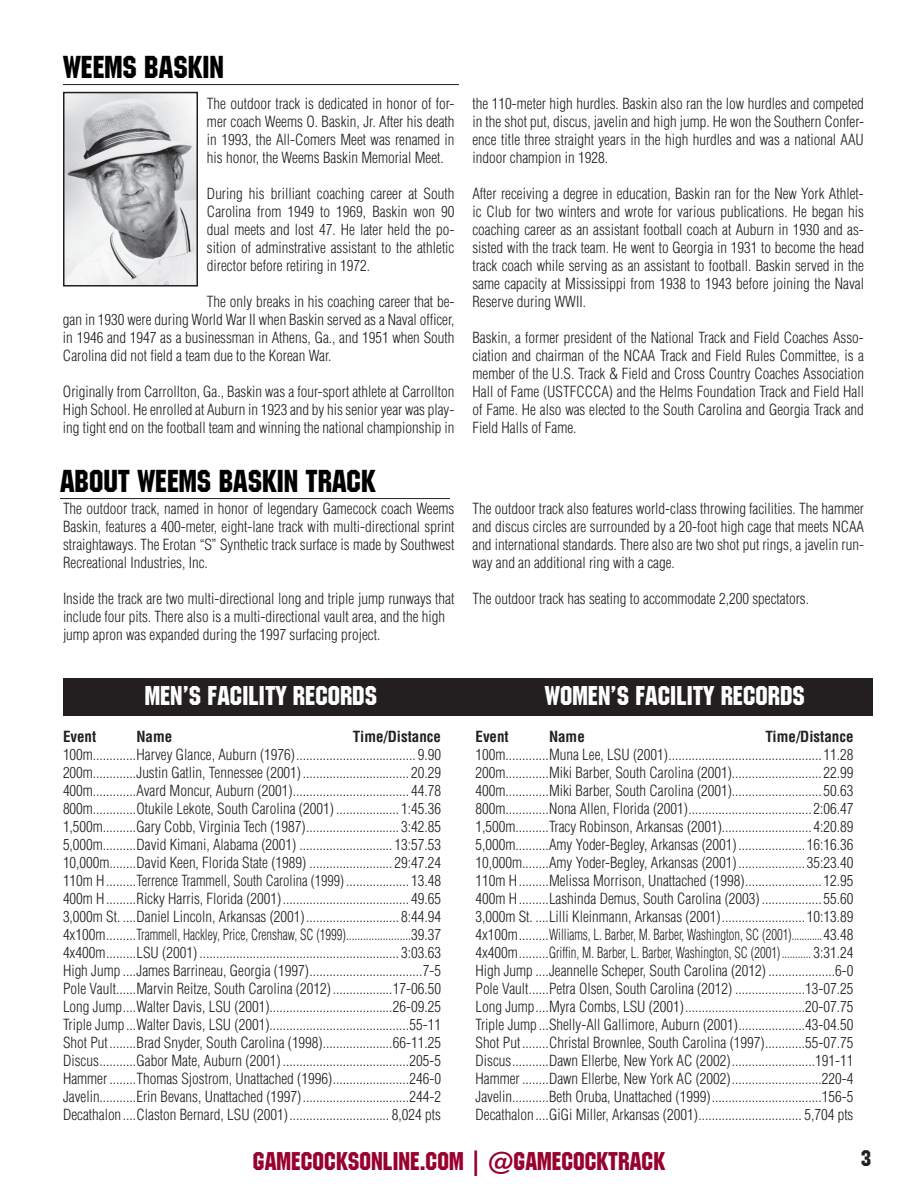
<style>
.page{position:relative;width:918px;height:1188px;background:#fff}
.page>*{position:absolute;margin:0;border:0;box-sizing:border-box;transform-origin:0 0}
.t1{font:31.5px "Machine IT Cby BT";color:#000}
.t2{font:27px "Machine IT Cby BT";color:#fff}
.t3{font:25.5px "Machine IT Cby BT";color:#98012d}
.t4{font:22.5px "Machine IT Cby BT";color:#231f20}
.t5{font:300 condensed 15px/18px "Helvetica";color:#231f20;text-align:justify}
.t6{font:700 condensed 15px "Helvetica";color:#231f20}
</style>
<div class="page">
<div style="left:63px;top:679px;width:810px;height:37px;background:#231f20"></div>
<hr style="left:63px;top:84px;width:396px;height:1px;background:#231f20">
<img style="left:66px;top:95px;width:129px;height:189px">
<div style="left:63px;top:92px;width:135px;height:195px;border:2px solid #231f20"></div>
<hr style="left:60px;top:498px;width:390px;height:1px;background:#231f20">
<h1 class="t1" style="left:63px;top:48px;width:162px">WEEMS BASKIN</h1>
<p class="t5" style="left:207px;top:95px;width:249px">The outdoor track is dedicated in honor of for&shy;mer coach Weems O. Baskin, Jr. After his death in 1993, the All-Comers Meet was renamed in his honor, the Weems Baskin Memorial Meet.</p>
<p class="t5" style="left:207px;top:185px;width:249px">During his brilliant coaching career at South Carolina from 1949 to 1969, Baskin won 90 dual meets and lost 47. He later held the po&shy;sition of adminstrative assistant to the athletic director before retiring in 1972.</p>
<p class="t5" style="left:63px;top:293px;width:393px;text-indent:144px">The only breaks in his coaching career that be&shy;gan in 1930 were during World War II when Baskin served as a Naval officer, in 1946 and 1947 as a businessman in Athens, Ga., and 1951 when South Carolina did not field a team due to the Korean War.</p>
<p class="t5" style="left:63px;top:383px;width:393px">Originally from Carrollton, Ga., Baskin was a four-sport athlete at Carrollton High School. He enrolled at Auburn in 1923 and by his senior year was play&shy;ing tight end on the football team and winning the national championship in</p>
<h1 class="t1" style="left:60px;top:462px;width:316px">ABOUT WEEMS BASKIN TRACK</h1>
<p class="t5" style="left:63px;top:500px;width:393px">The outdoor track, named in honor of legendary Gamecock coach Weems Baskin, features a 400-meter, eight-lane track with multi-directional sprint straightaways. The Erotan “S” Synthetic track surface is made by Southwest Recreational Industries, Inc.</p>
<p class="t5" style="left:63px;top:590px;width:393px;text-align:left">Inside the track are two multi-directional long and triple jump runways that include four pits. There also is a multi-directional vault area, and the high jump apron was expanded during the 1997 surfacing project.</p>
<p class="t5" style="left:472px;top:95px;width:393px">the 110-meter high hurdles. Baskin also ran the low hurdles and competed in the shot put, discus, javelin and high jump. He won the Southern Confer&shy;ence title three straight years in the high hurdles and was a national AAU indoor champion in 1928.</p>
<p class="t5" style="left:472px;top:185px;width:393px">After receiving a degree in education, Baskin ran for the New York Athlet&shy;ic Club for two winters and wrote for various publications. He began his coaching career as an assistant football coach at Auburn in 1930 and as&shy;sisted with the track team. He went to Georgia in 1931 to become the head track coach while serving as an assistant to football. Baskin served in the same capacity at Mississippi from 1938 to 1943 before joining the Naval Reserve during WWII.</p>
<p class="t5" style="left:472px;top:329px;width:393px">Baskin, a former president of the National Track and Field Coaches Asso&shy;ciation and chairman of the NCAA Track and Field Rules Committee, is a member of the U.S. Track &amp; Field and Cross Country Coaches Association Hall of Fame (USTFCCCA) and the Helms Foundation Track and Field Hall of Fame. He also was elected to the South Carolina and Georgia Track and Field Halls of Fame.</p>
<p class="t5" style="left:472px;top:500px;width:393px">The outdoor track also features world-class throwing facilities. The hammer and discus circles are surrounded by a 20-foot high cage that meets NCAA and international standards. There also are two shot put rings, a javelin run&shy;way and an additional ring with a cage.</p>
<p class="t5" style="left:472px;top:590px;width:338px">The outdoor track has seating to accommodate 2,200 spectators.</p>
<h2 class="t2" style="left:145px;top:679px;width:234px">MEN’S FACILITY RECORDS</h2>
<h2 class="t2" style="left:545px;top:679px;width:262px">WOMEN’S FACILITY RECORDS</h2>
<p class="t6" style="left:63px;top:727px;width:35px">Event</p>
<p class="t6" style="left:136px;top:727px;width:37px">Name</p>
<p class="t6" style="left:353px;top:727px;width:90px">Time/Distance</p>
<p class="t5" style="left:63px;top:745px;width:380px">100m.............Harvey Glance, Auburn (1976).................................... 9.90<br>200m.............Justin Gatlin, Tennessee (2001)................................ 20.29<br>400m.............Avard Moncur, Auburn (2001)................................... 44.78<br>800m.............Otukile Lekote, South Carolina (2001) ................... 1:45.36<br>1,500m..........Gary Cobb, Virginia Tech (1987)............................ 3:42.85<br>5,000m..........David Kimani, Alabama (2001) ............................ 13:57.53<br>10,000m........David Keen, Florida State (1989) ......................... 29:47.24<br>110m H.........Terrence Trammell, South Carolina (1999)................... 13.48<br>400m H.........Ricky Harris, Florida (2001)...................................... 49.65<br>3,000m St. ....Daniel Lincoln, Arkansas (2001)............................ 8:44.94<br>4x100m.........Trammell, Hackley, Price, Crenshaw, SC (1999).......................39.37<br>4x400m.........LSU (2001) ............................................................ 3:03.63<br>High Jump ....James Barrineau, Georgia (1997)..................................7-5<br>Pole Vault......Marvin Reitze, South Carolina (2012)..................17-06.50<br>Long Jump....Walter Davis, LSU (2001).....................................26-09.25<br>Triple Jump ...Walter Davis, LSU (2001)..........................................55-11<br>Shot Put........Brad Snyder, South Carolina (1998).....................66-11.25<br>Discus...........Gabor Mate, Auburn (2001) ......................................205-5<br>Hammer ........Thomas Sjostrom, Unattached (1996).......................246-0<br>Javelin...........Erin Bevans, Unattached (1997)................................244-2<br>Decathalon....Claston Bernard, LSU (2001).............................. 8,024 pts</p>
<p class="t6" style="left:476px;top:727px;width:35px">Event</p>
<p class="t6" style="left:549px;top:727px;width:37px">Name</p>
<p class="t6" style="left:765px;top:727px;width:90px">Time/Distance</p>
<p class="t5" style="left:476px;top:745px;width:380px">100m.............Muna Lee, LSU (2001).............................................. 11.28<br>200m.............Miki Barber, South Carolina (2001)........................... 22.99<br>400m.............Miki Barber, South Carolina (2001)........................... 50.63<br>800m.............Nona Allen, Florida (2001)..................................... 2:06.47<br>1,500m..........Tracy Robinson, Arkansas (2001)........................... 4:20.89<br>5,000m..........Amy Yoder-Begley, Arkansas (2001).................... 16:16.36<br>10,000m........Amy Yoder-Begley, Arkansas (2001).................... 35:23.40<br>110m H.........Melissa Morrison, Unattached (1998)....................... 12.95<br>400m H.........Lashinda Demus, South Carolina (2003) .................. 55.60<br>3,000m St. ....Lilli Kleinmann, Arkansas (2001)......................... 10:13.89<br>4x100m.........Williams, L. Barber, M. Barber, Washington, SC (2001)............43.48<br>4x400m.........Griffin, M. Barber, L. Barber, Washington, SC (2001)........... 3:31.24<br>High Jump ....Jeannelle Scheper, South Carolina (2012) ....................6-0<br>Pole Vault......Petra Olsen, South Carolina (2012) .....................13-07.25<br>Long Jump....Myra Combs, LSU (2001)....................................20-07.75<br>Triple Jump ...Shelly-All Gallimore, Auburn (2001)....................43-04.50<br>Shot Put........Christal Brownlee, South Carolina (1997)............55-07.75<br>Discus...........Dawn Ellerbe, New York AC (2002).........................191-11<br>Hammer ........Dawn Ellerbe, New York AC (2002)...........................220-4<br>Javelin...........Beth Oruba, Unattached (1999).................................156-5<br>Decathalon....GiGi Miller, Arkansas (2001)............................... 5,704 pts</p>
<h3 class="t3" style="left:253px;top:1146px;width:414px">GAMECOCKSONLINE.COM | @GAMECOCKTRACK</h3>
<h3 class="t4" style="left:861px;top:1145px;width:12px">3</h3>
</div>
